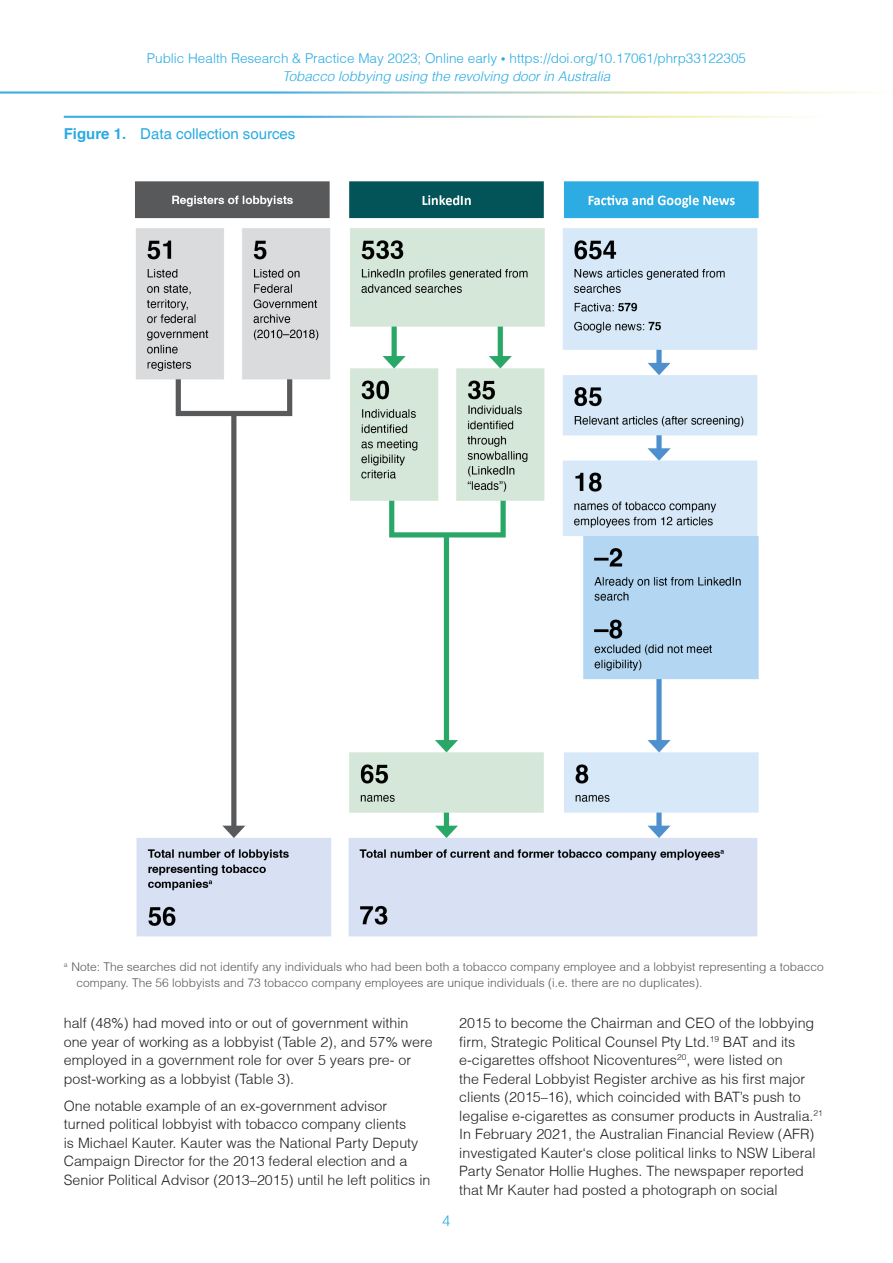
<style>
.page{position:relative;width:893px;height:1263px;background:#fff}
.page>*{position:absolute;margin:0;border:0;box-sizing:border-box;transform-origin:0 0}
.FigureName{font:15px "Helvetica";color:#29abe2}
.t1{font:300 15px "Helvetica";color:#29abe2}
.NormalFirstPara{font:300 14.25px/18.5px "Helvetica";color:#231f20}
.t2{font:300 13.5px/17.5px "Helvetica";color:#29abe2;text-align:center}
.TFListNotes_Space{font:300 12px/15.6px "Helvetica";color:#57585a}
.s1{font-family:"Hedley New"}
.s2{font-style:italic}
.s3{font-weight:700}
</style>
<div class="page">
<img style="left:135px;top:181px;width:624px;height:756px">
<p class="t2" style="left:147px;top:50px;width:600px">Public Health Research &amp; Practice May 2023; Online early <span class="s1">•</span> https://doi.org/10.17061/phrp33122305<br><span class="s2">Tobacco lobbying using the revolving door in Australia</span></p>
<p class="FigureName" style="left:64px;top:125px;width:233px"><span class="s3">Figure 1.</span> Data collection sources</p>
<p class="TFListNotes_Space" style="left:77px;top:959px;width:749px;text-indent:-13px"><sup>a</sup> Note: The searches did not identify any individuals who had been both a tobacco company employee and a lobbyist representing a tobacco company. The 56 lobbyists and 73 tobacco company employees are unique individuals (i.e. there are no duplicates).</p>
<p class="NormalFirstPara" style="left:64px;top:1013px;width:370px">half (48%) had moved into or out of government within one year of working as a lobbyist (Table 2), and 57% were employed in a government role for over 5 years pre- or post-working as a lobbyist (Table 3).</p>
<p class="NormalFirstPara" style="left:64px;top:1096px;width:368px">One notable example of an ex-government advisor turned political lobbyist with tobacco company clients<br>is Michael Kauter. Kauter was the National Party Deputy Campaign Director for the 2013 federal election and a Senior Political Advisor (2013–2015) until he left politics in</p>
<p class="NormalFirstPara" style="left:459px;top:1013px;width:365px">2015 to become the Chairman and CEO of the lobbying firm, Strategic Political Counsel Pty Ltd.<sup>19</sup> BAT and its e-cigarettes offshoot Nicoventures<sup>20</sup>, were listed on<br>the Federal Lobbyist Register archive as his first major clients (2015–16), which coincided with BAT’s push to legalise e-cigarettes as consumer products in Australia.<sup>21<br></sup>In February 2021, the Australian Financial Review (AFR) investigated Kauter‘s close political links to NSW Liberal Party Senator Hollie Hughes. The newspaper reported that Mr Kauter had posted a photograph on social</p>
<p class="t1" style="left:442px;top:1211px;width:10px">4</p>
</div>
